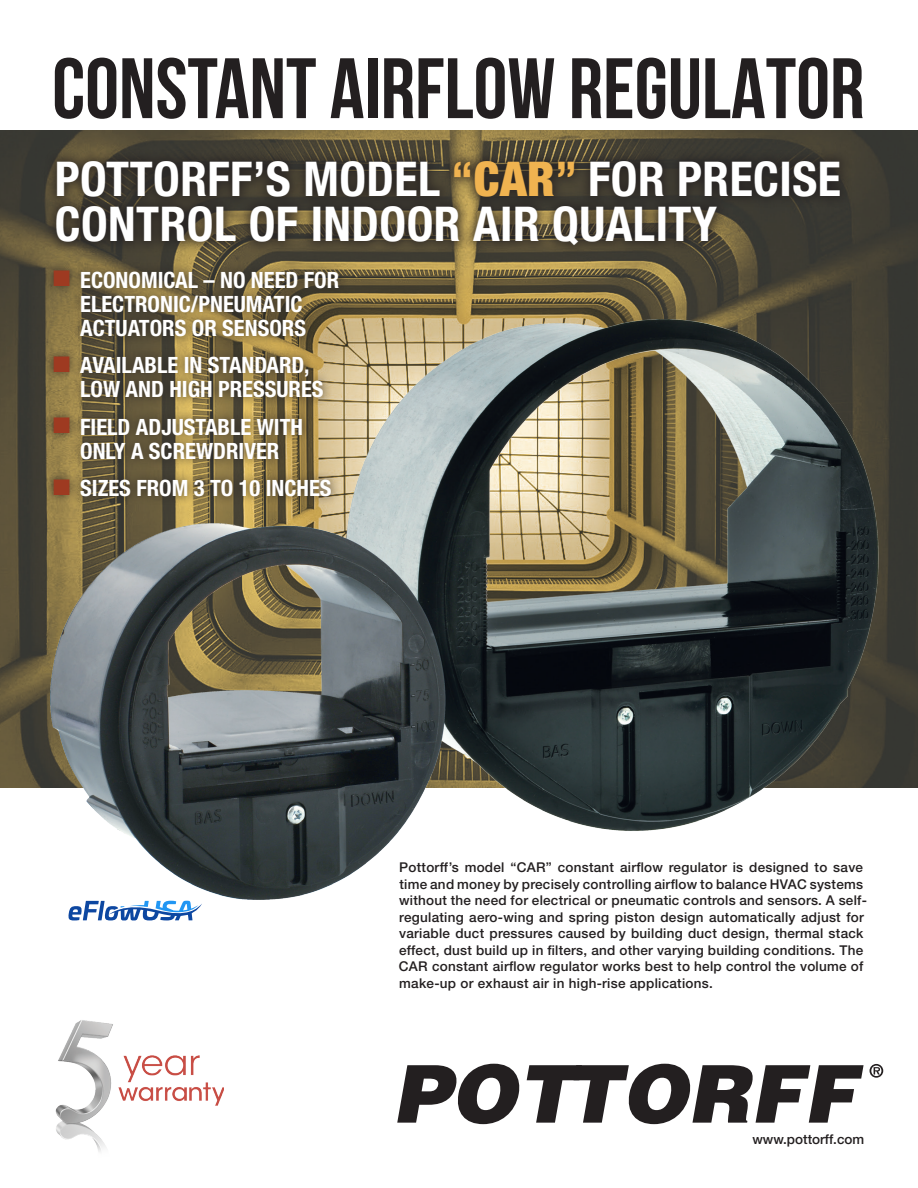
<style>
.page{position:relative;width:918px;height:1188px;background:#fff}
.page>*{position:absolute;margin:0;border:0;box-sizing:border-box;transform-origin:0 0}
.t1{font:700 85.5px "Bebas Neue";color:#231f20}
.gold_text_copy{font:700 condensed 48px/45px "Helvetica Neue LT Std";letter-spacing:.01em;color:#fff}
.t2{font:700 condensed 22.5px/24px "Helvetica Neue LT Std";color:#fff;text-align:center}
.Copy_stuff{font:500 13.5px/16.5px "Helvetica Neue LT Std";letter-spacing:.02em;color:#231f20}
.Copy_stuff-2{font:500 13.5px "Helvetica Neue LT Std";color:#231f20}
.s1{color:#f0b350}
.s2{font-weight:900;color:#f0b350}
.s3{color:#9e3a21}
</style>
<div class="page">
<img style="left:0;top:130px;width:918px;height:658px">
<img style="left:3px;top:319px;width:885px;height:580px">
<svg style="left:397px;top:1064px;width:123px;height:60px"></svg>
<svg style="left:527px;top:1064px;width:337px;height:60px"></svg>
<svg style="left:870px;top:1064px;width:13px;height:14px"></svg>
<img style="left:55px;top:1020px;width:168px;height:132px">
<svg style="left:68px;top:901px;width:134px;height:19px"></svg>
<div style="left:44px;top:261px;width:304px;height:245px;background:#231f20;opacity:.75"></div>
<div style="left:44px;top:149px;width:809px;height:108px;background:#231f20;opacity:.81"></div>
<p class="t1" style="left:52px;top:42px;width:814px">CONSTANT AIRFLOW REGULATOR</p>
<p class="gold_text_copy" style="left:55px;top:156px;width:788px">POTTORFF’S MODEL <span class="s1">“</span><span class="s2">CAR</span><span class="s1">”</span> FOR PRECISE<br>CONTROL OF INDOOR AIR QUALITY</p>
<p class="t2" style="left:53px;top:268px;width:288px"><span class="s3">■</span> ECONOMICAL – NO NEED FOR<br>ELECTRONIC/PNEUMATIC<br>ACTUATORS OR SENSORS</p>
<p class="t2" style="left:80px;top:353px;width:245px;text-align:left;text-indent:-27px"><span class="s3">■</span> AVAILABLE IN STANDARD,<br>LOW AND HIGH PRESSURES</p>
<p class="t2" style="left:53px;top:415px;width:251px"><span class="s3">■</span> FIELD ADJUSTABLE WITH<br>ONLY A SCREWDRIVER</p>
<p class="t2" style="left:53px;top:476px;width:280px"><span class="s3">■</span> SIZES FROM 3 TO 10 INCHES</p>
<p class="Copy_stuff" style="left:399px;top:859px;width:470px">Pottorff’s model “CAR” constant airflow regulator is designed to save time and money by precisely controlling airflow to balance HVAC systems without the need for electrical or pneumatic controls and sensors. A self&shy;regulating aero-wing and spring piston design automatically adjust for variable duct pressures caused by building duct design, thermal stack effect, dust build up in filters, and other varying building conditions. The CAR constant airflow regulator works best to help control the volume of make-up or exhaust air in high-rise applications.</p>
<p class="Copy_stuff-2" style="left:752px;top:1131px;width:113px">www.pottorff.com</p>
</div>
